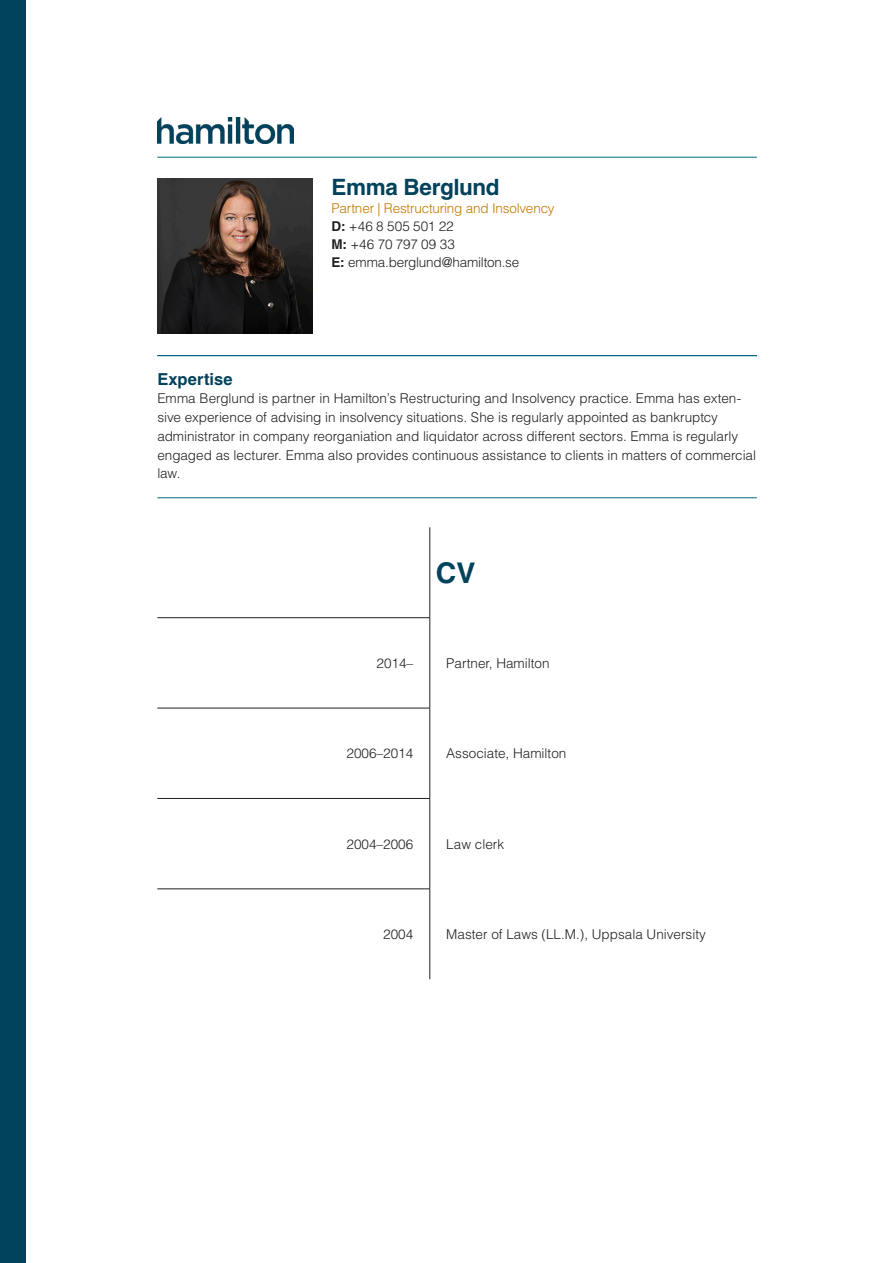
<style>
.page{position:relative;width:893px;height:1263px;background:#fff}
.page>*{position:absolute;margin:0;border:0;box-sizing:border-box;transform-origin:0 0}
.t1{font:700 28.5px "Helvetica LT Pro";color:#01425c}
.Brödtext{font:700 22.5px "Helvetica LT Pro";letter-spacing:-.015em;color:#01425c}
.Brödtext-2{font:700 16.5px "Helvetica LT Pro";letter-spacing:.005em;color:#01425c}
.Brödtext-3{font:300 13.5px/18.8px "Helvetica LT Pro";color:#231f20}
.s1{color:#c27900}
.s2{font-weight:700}
</style>
<div class="page">
<div style="left:0;top:0;width:26px;height:1263px;background:#01425c"></div>
<hr style="left:157px;top:157px;width:600px;height:1px;background:#006882">
<hr style="left:157px;top:355px;width:600px;height:1px;background:#006882">
<hr style="left:157px;top:497px;width:600px;height:1px;background:#006882">
<img style="left:157px;top:118px;width:136px;height:26px">
<img style="left:157px;top:179px;width:156px;height:155px">
<hr style="left:430px;top:527px;width:1px;height:90px;background:#231f20">
<hr style="left:157px;top:617px;width:273px;height:1px;background:#231f20">
<hr style="left:430px;top:618px;width:1px;height:90px;background:#231f20">
<hr style="left:157px;top:708px;width:273px;height:1px;background:#231f20">
<hr style="left:430px;top:708px;width:1px;height:90px;background:#231f20">
<hr style="left:157px;top:798px;width:273px;height:1px;background:#231f20">
<hr style="left:430px;top:799px;width:1px;height:90px;background:#231f20">
<hr style="left:157px;top:888px;width:273px;height:1px;background:#231f20">
<hr style="left:430px;top:889px;width:1px;height:90px;background:#231f20">
<p class="Brödtext" style="left:331px;top:173px;width:170px">Emma Berglund</p>
<p class="Brödtext-3" style="left:331px;top:199px;width:225px;line-height:18px"><span class="s1">Partner | Restructuring and Insolvency<br></span><span class="s2">D:</span> +46 8 505 501 22<br><span class="s2">M:</span> +46 70 797 09 33<br><span class="s2">E:</span> emma.berglund@hamilton.se</p>
<p class="Brödtext-2" style="left:157px;top:369px;width:77px">Expertise</p>
<p class="Brödtext-3" style="left:157px;top:389px;width:600px">Emma Berglund is partner in Hamilton’s Restructuring and Insolvency practice. Emma has exten&shy;sive experience of advising in insolvency situations. She is regularly appointed as bankruptcy administrator in company reorganiation and liquidator across diferent sectors. Emma is regularly engaged as lecturer. Emma also provides continuous assistance to clients in matters of commercial law.</p>
<p class="t1" style="left:436px;top:555px;width:41px">CV</p>
<p class="Brödtext-3" style="left:377px;top:653px;width:38px">2014–</p>
<p class="Brödtext-3" style="left:446px;top:653px;width:105px">Partner, Hamilton</p>
<p class="Brödtext-3" style="left:346px;top:744px;width:68px">2006–2014</p>
<p class="Brödtext-3" style="left:446px;top:744px;width:122px">Associate, Hamilton</p>
<p class="Brödtext-3" style="left:346px;top:834px;width:68px">2004–2006</p>
<p class="Brödtext-3" style="left:446px;top:834px;width:59px">Law clerk</p>
<p class="Brödtext-3" style="left:383px;top:924px;width:32px">2004</p>
<p class="Brödtext-3" style="left:446px;top:924px;width:261px">Master of Laws (LL.M.), Uppsala University</p>
</div>
